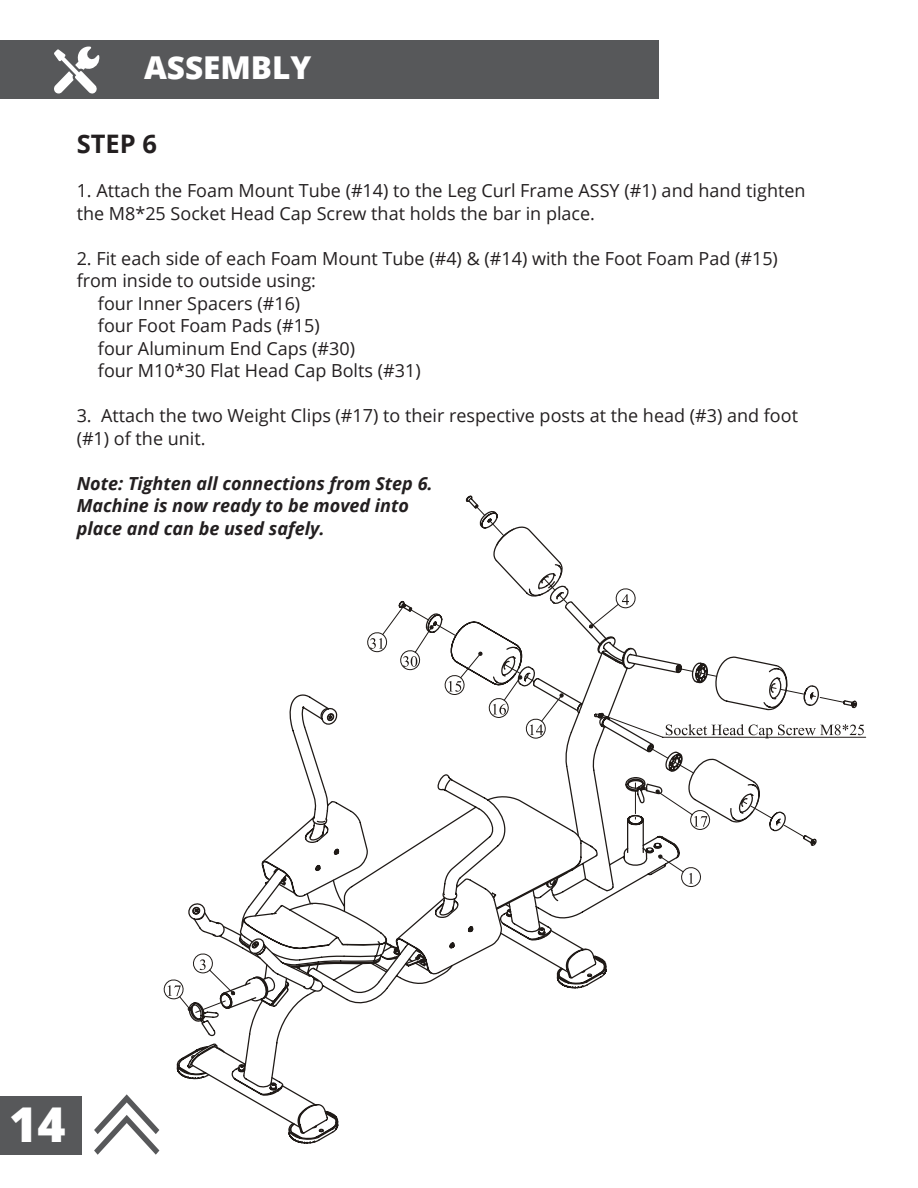
<style>
.page{position:relative;width:918px;height:1188px;background:#fff}
.page>*{position:absolute;margin:0;border:0;box-sizing:border-box;transform-origin:0 0}
.t1{font:800 48px "Open Sans";color:#fff}
.t2{font:800 31.5px "Open Sans";color:#fff}
.t3{font:700 25.5px "Open Sans";color:#231f20}
.t4{font:18px/22.5px "Open Sans";color:#231f20}
.t5{font:italic 700 18px "Open Sans";color:#231f20}
</style>
<div class="page">
<div style="left:0;top:1096px;width:81px;height:59px;background:#57585a"></div>
<div style="left:0;top:40px;width:658px;height:59px;background:#57585a"></div>
<svg style="left:94px;top:1094px;width:65px;height:61px"></svg>
<svg style="left:54px;top:47px;width:46px;height:47px"></svg>
<svg style="left:178px;top:1011px;width:161px;height:128px"></svg>
<svg style="left:195px;top:498px;width:370px;height:515px"></svg>
<svg style="left:364px;top:586px;width:503px;height:260px"></svg>
<svg style="left:188px;top:790px;width:525px;height:220px"></svg>
<svg style="left:163px;top:952px;width:72px;height:59px"></svg>
<p class="t2" style="left:144px;top:44px;width:169px">ASSEMBLY</p>
<p class="t3" style="left:77px;top:125px;width:82px">STEP 6</p>
<p class="t4" style="left:77px;top:179px;width:730px">1. Attach the Foam Mount Tube (#14) to the Leg Curl Frame ASSY (#1) and hand tighten the M8*25 Socket Head Cap Screw that holds the bar in place.</p>
<p class="t4" style="left:77px;top:247px;width:703px">2. Fit each side of each Foam Mount Tube (#4) &amp; (#14) with the Foot Foam Pad (#15) from inside to outside using:</p>
<p class="t4" style="left:98px;top:292px;width:204px">four Inner Spacers (#16)</p>
<p class="t4" style="left:98px;top:314px;width:223px">four Foot Foam Pads (#15)</p>
<p class="t4" style="left:98px;top:337px;width:259px">four Aluminum End Caps (#30)</p>
<p class="t4" style="left:98px;top:359px;width:324px">four M10*30 Flat Head Cap Bolts (#31)</p>
<p class="t4" style="left:77px;top:404px;width:723px">3. Attach the two Weight Clips (#17) to their respective posts at the head (#3) and foot (#1) of the unit.</p>
<p class="t5" style="left:77px;top:471px;width:358px">Note: Tighten all connections from Step 6.</p>
<p class="t5" style="left:77px;top:493px;width:334px">Machine is now ready to be moved into</p>
<p class="t5" style="left:77px;top:516px;width:249px">place and can be used safely.</p>
<h1 class="t1" style="left:9px;top:1088px;width:58px">14</h1>
</div>
